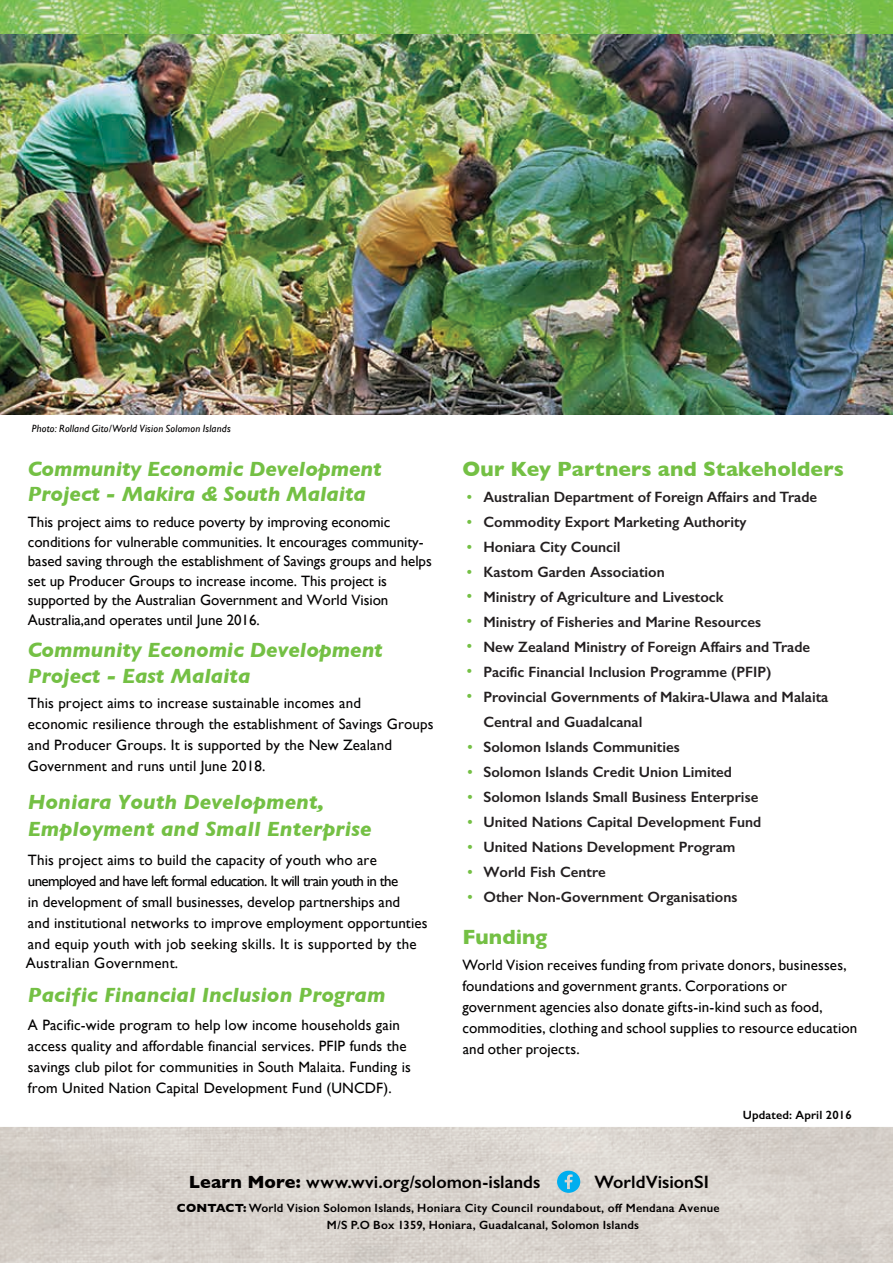
<style>
.page{position:relative;width:893px;height:1263px;background:#fff}
.page>*{position:absolute;margin:0;border:0;box-sizing:border-box;transform-origin:0 0}
.t1{font:italic 700 21px/25.2px "Gill Sans";letter-spacing:-.005em;color:#74c044}
.t2{font:700 21px "Gill Sans";letter-spacing:.005em;color:#74c044}
.t3{font:600 18px "Gill Sans";color:#020000}
.t4{font:15px/21px "Gill Sans";letter-spacing:.01em;color:#020000}
.t5{font:600 15px "Gill Sans";color:#231f20}
.t6{font:600 12px/17px "Gill Sans";letter-spacing:.02em;color:#020000}
.t7{font:italic 10.5px "Gill Sans";letter-spacing:.02em;color:#020000}
.s1{color:#74c044}
.s2{font-weight:700}
</style>
<div class="page">
<img style="left:0;top:1127px;width:893px;height:136px">
<img style="left:0;top:0;width:893px;height:415px">
<svg style="left:557px;top:1171px;width:23px;height:22px"></svg>
<p class="t7" style="left:32px;top:422px;width:200px">Photo: Rolland Gito/World Vision Solomon Islands</p>
<h1 class="t1" style="left:28px;top:456px;width:355px">Community Economic Development<br>Project - Makira &amp; South Malaita</h1>
<p class="t4" style="left:28px;top:512px;width:405px;line-height:19.5px">This project aims to reduce poverty by improving economic conditions for vulnerable communities. It encourages community&shy;based saving through the establishment of Savings groups and helps set up Producer Groups to increase income. This project is supported by the Australian Government and World Vision Australia,and operates until June 2016.</p>
<h1 class="t1" style="left:28px;top:638px;width:356px">Community Economic Development<br>Project - East Malaita</h1>
<p class="t4" style="left:28px;top:692px;width:407px">This project aims to increase sustainable incomes and<br>economic resilience through the establishment of Savings Groups and Producer Groups. It is supported by the New Zealand Government and runs until June 2018.</p>
<h1 class="t1" style="left:28px;top:788px;width:345px;line-height:26.7px">Honiara Youth Development,<br>Employment and Small Enterprise</h1>
<p class="t4" style="left:28px;top:850px;width:401px">This project aims to build the capacity of youth who are unemployed and have left formal education. It will train youth in the<br>in development of small businesses, develop partnerships and<br>and institutional networks to improve employment opportunties and equip youth with job seeking skills. It is supported by the</p>
<p class="t4" style="left:26px;top:952px;width:154px">Australian Government.</p>
<h1 class="t1" style="left:28px;top:982px;width:359px">Pacific Financial Inclusion Program</h1>
<p class="t4" style="left:28px;top:1014px;width:384px">A Pacific-wide program to help low income households gain access quality and affordable financial services. PFIP funds the savings club pilot for communities in South Malaita. Funding is from United Nation Capital Development Fund (UNCDF).</p>
<h1 class="t2" style="left:462px;top:456px;width:383px">Our Key Partners and Stakeholders</h1>
<p class="t5" style="left:467px;top:488px;width:352px"><span class="s1">•</span> Australian Department of Foreign Affairs and Trade</p>
<p class="t5" style="left:467px;top:513px;width:282px"><span class="s1">•</span> Commodity Export Marketing Authority</p>
<p class="t5" style="left:467px;top:538px;width:155px"><span class="s1">•</span> Honiara City Council</p>
<p class="t5" style="left:467px;top:563px;width:200px"><span class="s1">•</span> Kastom Garden Association</p>
<p class="t5" style="left:467px;top:588px;width:258px"><span class="s1">•</span> Ministry of Agriculture and Livestock</p>
<p class="t5" style="left:467px;top:613px;width:296px"><span class="s1">•</span> Ministry of Fisheries and Marine Resources</p>
<p class="t5" style="left:467px;top:638px;width:345px"><span class="s1">•</span> New Zealand Ministry of Foreign Affairs and Trade</p>
<p class="t5" style="left:467px;top:663px;width:306px"><span class="s1">•</span> Pacific Financial Inclusion Programme (PFIP)</p>
<p class="t5" style="left:467px;top:688px;width:363px"><span class="s1">•</span> Provincial Governments of Makira-Ulawa and Malaita</p>
<p class="t5" style="left:468px;top:738px;width:214px"><span class="s1">•</span> Solomon Islands Communities</p>
<p class="t5" style="left:483px;top:713px;width:161px">Central and Guadalcanal</p>
<p class="t5" style="left:468px;top:763px;width:266px"><span class="s1">•</span> Solomon Islands Credit Union Limited</p>
<p class="t5" style="left:468px;top:788px;width:292px"><span class="s1">•</span> Solomon Islands Small Business Enterprise</p>
<p class="t5" style="left:468px;top:813px;width:295px"><span class="s1">•</span> United Nations Capital Development Fund</p>
<p class="t5" style="left:468px;top:838px;width:269px"><span class="s1">•</span> United Nations Development Program</p>
<p class="t5" style="left:468px;top:863px;width:140px"><span class="s1">•</span> World Fish Centre</p>
<p class="t5" style="left:468px;top:888px;width:271px"><span class="s1">•</span> Other Non-Government Organisations</p>
<h1 class="t2" style="left:462px;top:925px;width:86px">Funding</h1>
<p class="t4" style="left:462px;top:954px;width:396px">World Vision receives funding from private donors, businesses, foundations and government grants. Corporations or government agencies also donate gifts-in-kind such as food, commodities, clothing and school supplies to resource education and other projects.</p>
<p class="t6" style="left:743px;top:1106px;width:110px">Updated: April 2016</p>
<p class="t3" style="left:189px;top:1171px;width:353px"><span class="s2">Learn More:</span> www.wvi.org/solomon-islands</p>
<p class="t3" style="left:595px;top:1171px;width:116px">WorldVisionSI</p>
<p class="t6" style="left:327px;top:1199px;width:394px;text-indent:-150px"><span class="s2">CONTACT :</span> World Vision Solomon Islands, Honiara City Council roundabout, off Mendana Avenue<br>M/S P.O Box 1359, Honiara, Guadalcanal, Solomon Islands</p>
</div>
